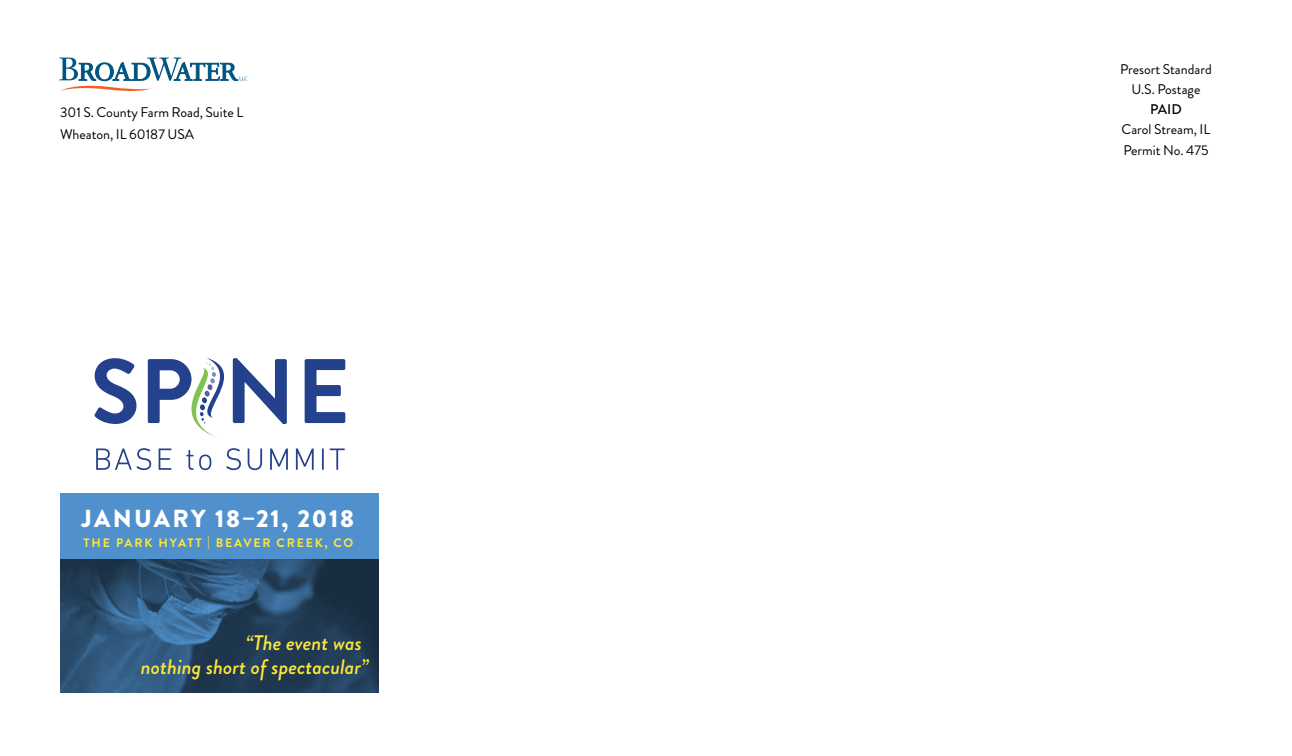
<style>
.page{position:relative;width:1292px;height:756px;background:#fff}
.page>*{position:absolute;margin:0;border:0;box-sizing:border-box;transform-origin:0 0}
.t1{font:900 24.68px "Brandon Grotesque";letter-spacing:.08em;color:#fff}
.t2{font:italic 500 21px/23.8px "Brandon Grotesque";color:#ffe639}
.t3{font:14px/20.1px "Brandon Grotesque";color:#000}
.t4{font:500 14px "Brandon Grotesque";color:#000}
.t5{font:700 12.25px "Brandon Grotesque";letter-spacing:.145em;color:#ffe639}
</style>
<div class="page">
<div style="left:60px;top:494px;width:319px;height:199px;background:#5091cd"></div>
<img style="left:60px;top:560px;width:319px;height:133px">
<svg style="left:59px;top:58px;width:188px;height:33px"></svg>
<svg style="left:94px;top:358px;width:42px;height:66px"></svg>
<svg style="left:233px;top:358px;width:54px;height:66px"></svg>
<svg style="left:305px;top:359px;width:40px;height:64px"></svg>
<svg style="left:96px;top:448px;width:249px;height:22px"></svg>
<svg style="left:148px;top:358px;width:76px;height:79px"></svg>
<p class="t3" style="left:60px;top:101px;width:185px;line-height:22.8px">301 S. County Farm Road, Suite L<br>Wheaton, IL 60187 USA</p>
<h1 class="t1" style="left:81px;top:501px;width:274px">JANUARY 18–21, 2018</h1>
<p class="t5" style="left:84px;top:534px;width:271px">THE PARK HYATT | BEAVER CREEK, CO</p>
<h2 class="t2" style="left:141px;top:632px;width:229px;text-indent:105px">“The event was nothing short of spectacular”</h2>
<p class="t3" style="left:1120px;top:59px;width:93px;text-align:center">Presort Standard<br>U.S. Postage</p>
<p class="t4" style="left:1150px;top:100px;width:33px">PAID</p>
<p class="t3" style="left:1121px;top:120px;width:90px">Carol Stream, IL<br>Permit No. 475</p>
</div>
